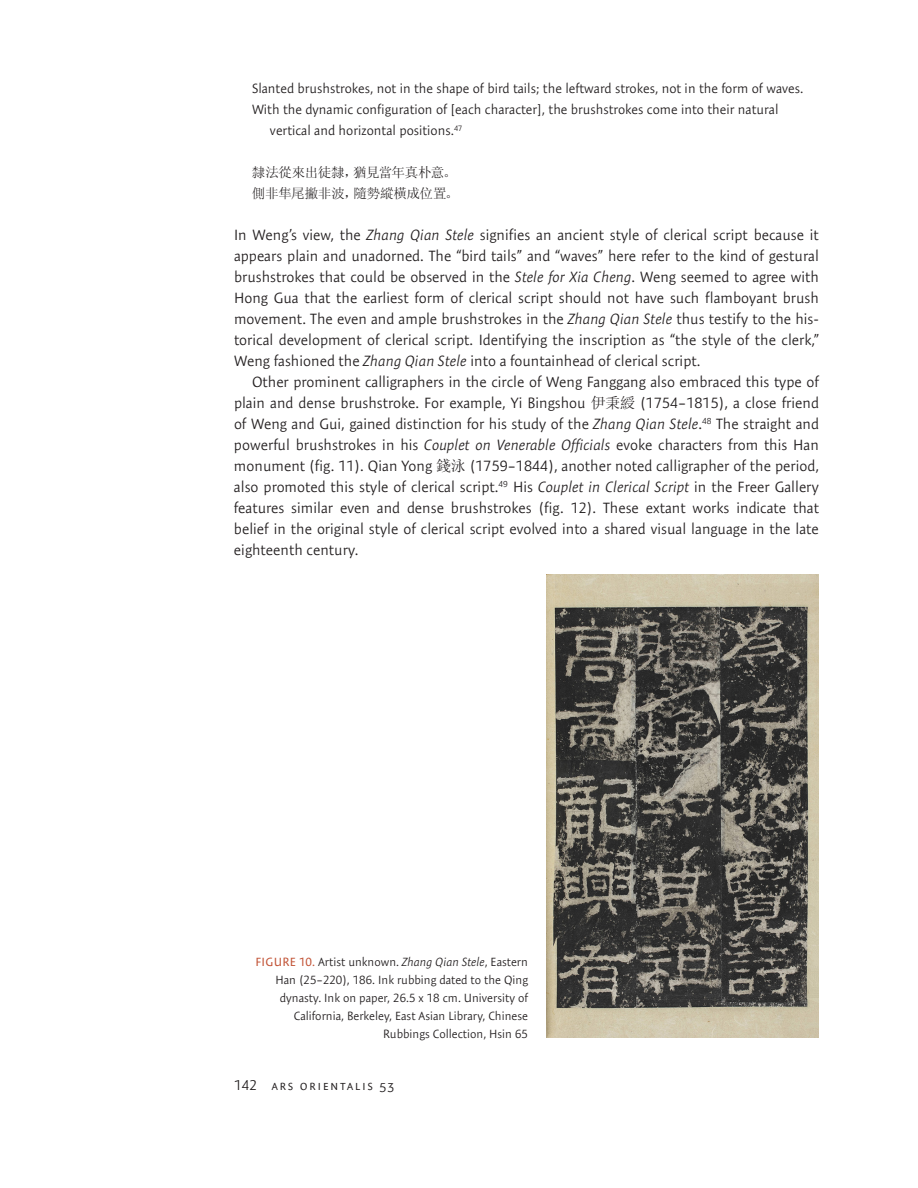
<style>
.page{position:relative;width:918px;height:1188px;background:#fff}
.page>*{position:absolute;margin:0;border:0;box-sizing:border-box;transform-origin:0 0}
.t1{font:300 15px/21px "Expo Sans Pro";color:#231f20;text-align:justify}
.t2{font:300 14.25px "Expo Sans Pro";letter-spacing:.1em;color:#231f20}
.t3{font:300 13.5px "Expo Sans Pro";color:#231f20}
.t4{font:13.5px/21px "Sim Sun";letter-spacing:-.02em;color:#231f20}
.t5{font:300 12px/18px "Expo Sans Pro";color:#231f20;text-align:right}
.s1{font-style:italic}
.s2{font-family:"Sim Sun";font-weight:400}
.s3{font-weight:400;color:#c25437}
</style>
<div class="page">
<img style="left:546px;top:575px;width:273px;height:463px">
<p class="t3" style="left:252px;top:80px;width:553px">Slanted brushstrokes, not in the shape of bird tails; the leftward strokes, not in the form of waves.</p>
<p class="t3" style="left:252px;top:101px;width:528px">With the dynamic configuration of [each character], the brushstrokes come into their natural</p>
<p class="t3" style="left:270px;top:122px;width:194px">vertical and horizontal positions.<sup>47</sup></p>
<p class="t4" style="left:252px;top:162px;width:208px">隸法從來出徒隸，猶見當年真朴意。側非隼尾撇非波，隨勢縱橫成位置。</p>
<p class="t1" style="left:234px;top:224px;width:587px">In Weng’s view, the <span class="s1">Zhang Qian Stele</span> signifies an ancient style of clerical script because it appears plain and unadorned. The “bird tails” and “waves” here refer to the kind of gestural brushstrokes that could be observed in the <span class="s1">Stele for Xia Cheng</span>. Weng seemed to agree with Hong Gua that the earliest form of clerical script should not have such flamboyant brush movement. The even and ample brushstrokes in the <span class="s1">Zhang Qian Stele</span> thus testify to the his&shy;torical development of clerical script. Identifying the inscription as “the style of the clerk,” Weng fashioned the <span class="s1">Zhang Qian Stele</span> into a fountainhead of clerical script.</p>
<p class="t1" style="left:234px;top:371px;width:587px;text-indent:18px">Other prominent calligraphers in the circle of Weng Fanggang also embraced this type of plain and dense brushstroke. For example, Yi Bingshou <span class="s2">伊秉綬</span> (1754–1815), a close friend of Weng and Gui, gained distinction for his study of the <span class="s1">Zhang Qian Stele</span>.<sup>48</sup> The straight and powerful brushstrokes in his <span class="s1">Couplet on Venerable Officials</span> evoke characters from this Han monument (fig. 11). Qian Yong <span class="s2">錢泳</span> (1759–1844), another noted calligrapher of the period, also promoted this style of clerical script.<sup>49</sup> His <span class="s1">Couplet in Clerical Script</span> in the Freer Gallery features similar even and dense brushstrokes (fig. 12). These extant works indicate that belief in the original style of clerical script evolved into a shared visual language in the late eighteenth century.</p>
<p class="t5" style="left:256px;top:953px;width:274px"><span class="s3">FIGURE 10.</span> Artist unknown. <span class="s1">Zhang Qian Stele</span>, Eastern Han (25–220), 186. Ink rubbing dated to the Qing dynasty. Ink on paper, 26.5 x 18 cm. University of California, Berkeley, East Asian Library, Chinese Rubbings Collection, Hsin 65</p>
<p class="t2" style="left:234px;top:1077px;width:162px">142 Ars Orientalis 53</p>
</div>
